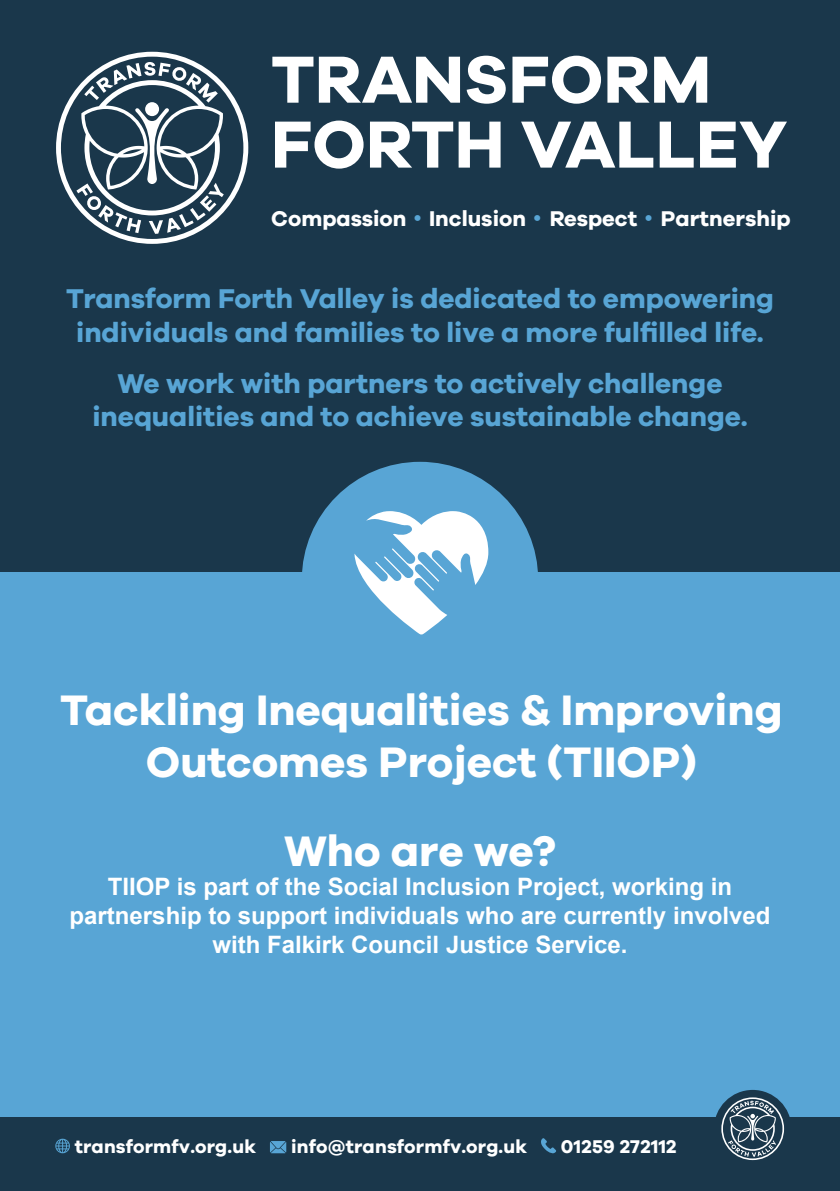
<style>
.page{position:relative;width:840px;height:1191px;background:#fff}
.page>*{position:absolute;margin:0;border:0;box-sizing:border-box;transform-origin:0 0}
.t1{font:700 68.6px "Galano Grotesque DEMO";color:#fff}
.t2{font:700 44px/52.8px "Galano Grotesque DEMO";color:#fff;text-align:center}
.t3{font:700 28px/33.6px "Galano Grotesque DEMO";color:#58a5d5;text-align:center}
.t4{font:700 24px/28.8px "Arial";color:#fff;text-align:center}
.t5{font:700 22px "Galano Grotesque DEMO";color:#fff}
.t6{font:700 19px "Galano Grotesque DEMO";letter-spacing:.01em;color:#fff}
.s1{font-family:"Inter";font-weight:300;color:#58a5d5}
</style>
<div class="page">
<div style="left:0;top:0;width:839px;height:1191px;background:#1a374b"></div>
<div style="left:0;top:573px;width:839px;height:618px;background:#58a5d5"></div>
<svg style="left:56px;top:52px;width:192px;height:192px"></svg>
<div style="left:301px;top:462px;width:237px;height:236px;background:#58a5d5;border-radius:50%"></div>
<div style="left:0;top:1118px;width:839px;height:73px;background:#1a374b"></div>
<div style="left:713px;top:1090px;width:78px;height:77px;background:#1a374b;border-radius:50%"></div>
<svg style="left:721px;top:1097px;width:62px;height:63px"></svg>
<svg style="left:55px;top:1138px;width:15px;height:15px"></svg>
<svg style="left:270px;top:1141px;width:16px;height:12px"></svg>
<svg style="left:541px;top:1138px;width:15px;height:15px"></svg>
<svg style="left:354px;top:511px;width:134px;height:123px"></svg>
<p class="t1" style="left:271px;top:50px;width:441px">TRANSFORM</p>
<p class="t1" style="left:271px;top:115px;width:517px">FORTH VALLEY</p>
<p class="t5" style="left:271px;top:209px;width:520px">Compassion <span class="s1">•</span> Inclusion <span class="s1">•</span> Respect <span class="s1">•</span> Partnership</p>
<p class="t3" style="left:66px;top:283px;width:709px">Transform Forth Valley is dedicated to empowering individuals and families to live a more fulfilled life.</p>
<p class="t3" style="left:92px;top:368px;width:656px">We work with partners to actively challenge inequalities and to achieve sustainable change.</p>
<p class="t2" style="left:60px;top:685px;width:723px">Tackling Inequalities &amp; Improving<br>Outcomes Project (TIIOP)</p>
<p class="t2" style="left:284px;top:827px;width:273px">Who are we?</p>
<p class="t4" style="left:69px;top:873px;width:702px">TIIOP is part of the Social Inclusion Project, working in partnership to support individuals who are currently involved with Falkirk Council Justice Service.</p>
<p class="t6" style="left:75px;top:1138px;width:183px">transformfv.org.uk</p>
<p class="t6" style="left:291px;top:1138px;width:237px">info@transformfv.org.uk</p>
<p class="t6" style="left:560px;top:1138px;width:117px">01259 272112</p>
</div>
